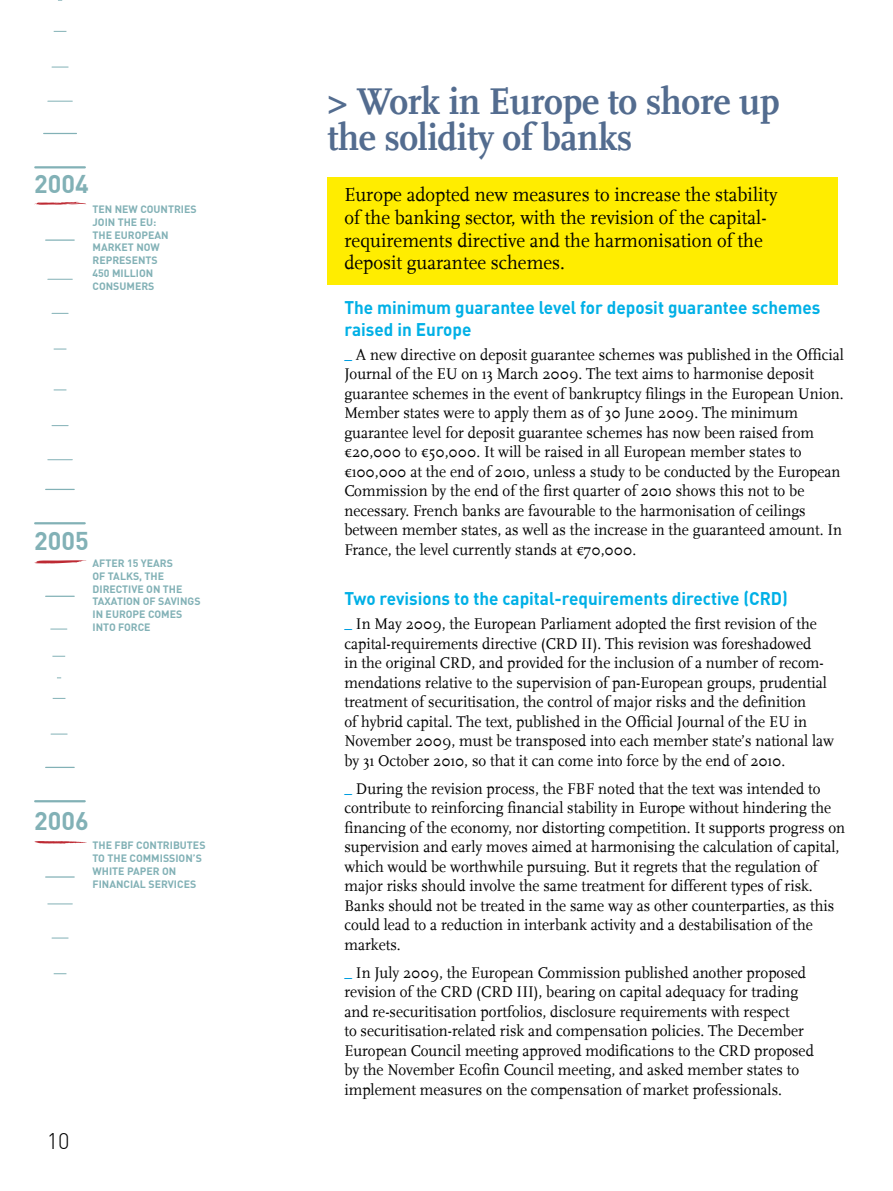
<style>
.page{position:relative;width:893px;height:1191px;background:#fff}
.page>*{position:absolute;margin:0;border:0;box-sizing:border-box;transform-origin:0 0}
.t1{font:700 39px/36.8px "Scala LF";letter-spacing:-.01em;color:#536c8f;scale:.95 1}
.t2{font:700 25.2px "DIN";color:#82b1b6}
.t3{font:300 22.2px "DIN";color:#000}
.t4{font:19.8px/22.8px "Scala";color:#000;scale:.96 1}
.t5{font:700 18px/22.5px "DIN";color:#00b0e6;scale:.95 1}
.t6{font:16.2px/19.5px "Scala";color:#000;scale:.95 1}
.t7{font:700 10.5px/12.8px "DIN";color:#82b1b6}
.s1{color:#009ee0}
</style>
<div class="page">
<div style="left:327px;top:177px;width:511px;height:107px;background:#ffed00"></div>
<svg style="left:54px;top:31px;width:12px;height:1px"></svg>
<svg style="left:52px;top:67px;width:16px;height:1px"></svg>
<svg style="left:48px;top:101px;width:24px;height:1px"></svg>
<hr style="left:44px;top:133px;width:32px;height:1px;background:#82b1b6">
<hr style="left:35px;top:166px;width:50px;height:2px;background:#82b1b6">
<hr style="left:46px;top:239px;width:28px;height:2px;background:#82b1b6">
<svg style="left:46px;top:489px;width:28px;height:1px"></svg>
<hr style="left:35px;top:522px;width:50px;height:2px;background:#82b1b6">
<svg style="left:54px;top:973px;width:12px;height:1px"></svg>
<svg style="left:52px;top:937px;width:16px;height:1px"></svg>
<svg style="left:48px;top:903px;width:24px;height:1px"></svg>
<hr style="left:46px;top:595px;width:28px;height:2px;background:#82b1b6">
<hr style="left:46px;top:766px;width:28px;height:2px;background:#82b1b6">
<hr style="left:35px;top:800px;width:50px;height:2px;background:#82b1b6">
<svg style="left:46px;top:876px;width:28px;height:1px"></svg>
<svg style="left:34px;top:202px;width:53px;height:3px"></svg>
<svg style="left:34px;top:560px;width:53px;height:3px"></svg>
<svg style="left:34px;top:841px;width:53px;height:2px"></svg>
<svg style="left:54px;top:389px;width:12px;height:1px"></svg>
<svg style="left:52px;top:425px;width:16px;height:1px"></svg>
<svg style="left:48px;top:459px;width:24px;height:1px"></svg>
<svg style="left:54px;top:349px;width:12px;height:1px"></svg>
<svg style="left:52px;top:313px;width:16px;height:1px"></svg>
<svg style="left:48px;top:279px;width:24px;height:1px"></svg>
<svg style="left:53px;top:698px;width:12px;height:1px"></svg>
<svg style="left:51px;top:733px;width:16px;height:1px"></svg>
<svg style="left:52px;top:656px;width:13px;height:1px"></svg>
<svg style="left:51px;top:628px;width:16px;height:1px"></svg>
<h2 class="t2" style="left:34px;top:168px;width:56px">2004</h2>
<p class="t7" style="left:93px;top:202px;width:106px">TEN NEW COUNTRIES<br>JOIN THE EU:<br>THE EUROPEAN<br>MARKET NOW<br>REPRESENTS<br>450 MILLION<br>CONSUMERS</p>
<h2 class="t2" style="left:34px;top:524px;width:56px">2005</h2>
<p class="t7" style="left:93px;top:556px;width:110px">AFTER 15 YEARS<br>OF TALKS, THE<br>DIRECTIVE ON THE<br>TAXATION OF SAVINGS<br>IN EUROPE COMES<br>INTO FORCE</p>
<h2 class="t2" style="left:34px;top:804px;width:56px">2006</h2>
<p class="t7" style="left:93px;top:838px;width:114px">THE FBF CONTRIBUTES<br>TO THE COMMISSION’S<br>WHITE PAPER ON<br>FINANCIAL SERVICES</p>
<h3 class="t3" style="left:47px;top:1127px;width:24px">10</h3>
<h1 class="t1" style="left:327px;top:83px;width:478px">&gt; Work in Europe to shore up the solidity of banks</h1>
<p class="t4" style="left:344px;top:183px;width:453px">Europe adopted new measures to increase the stability of the banking sector, with the revision of the capital&shy;requirements directive and the harmonisation of the deposit guarantee schemes.</p>
<p class="t5" style="left:344px;top:295px;width:503px">The minimum guarantee level for deposit guarantee schemes raised in Europe</p>
<p class="t6" style="left:344px;top:345px;width:527px"><span class="s1">_</span> A new directive on deposit guarantee schemes was published in the Official Journal of the EU on 13 March 2009. The text aims to harmonise deposit guarantee schemes in the event of bankruptcy filings in the European Union.<br>Member states were to apply them as of 30 June 2009. The minimum guarantee level for deposit guarantee schemes has now been raised from €20,000 to €50,000. It will be raised in all European member states to €100,000 at the end of 2010, unless a study to be conducted by the European Commission by the end of the first quarter of 2010 shows this not to be necessary. French banks are favourable to the harmonisation of ceilings between member states, as well as the increase in the guaranteed amount. In France, the level currently stands at €70,000.</p>
<p class="t5" style="left:344px;top:587px;width:468px">Two revisions to the capital-requirements directive (CRD)</p>
<p class="t6" style="left:344px;top:614px;width:517px"><span class="s1">_</span> In May 2009, the European Parliament adopted the first revision of the capital-requirements directive (CRD II). This revision was foreshadowed<br>in the original CRD, and provided for the inclusion of a number of recom&shy;mendations relative to the supervision of pan-European groups, prudential treatment of securitisation, the control of major risks and the definition<br>of hybrid capital. The text, published in the Official Journal of the EU in November 2009, must be transposed into each member state’s national law by 31 October 2010, so that it can come into force by the end of 2010.</p>
<p class="t6" style="left:344px;top:779px;width:529px"><span class="s1">_</span> During the revision process, the FBF noted that the text was intended to contribute to reinforcing financial stability in Europe without hindering the financing of the economy, nor distorting competition. It supports progress on supervision and early moves aimed at harmonising the calculation of capital, which would be worthwhile pursuing. But it regrets that the regulation of major risks should involve the same treatment for different types of risk.<br>Banks should not be treated in the same way as other counterparties, as this could lead to a reduction in interbank activity and a destabilisation of the markets.</p>
<p class="t6" style="left:344px;top:963px;width:496px"><span class="s1">_</span> In July 2009, the European Commission published another proposed revision of the CRD (CRD III), bearing on capital adequacy for trading and re-securitisation portfolios, disclosure requirements with respect<br>to securitisation-related risk and compensation policies. The December European Council meeting approved modifications to the CRD proposed by the November Ecofin Council meeting, and asked member states to implement measures on the compensation of market professionals.</p>
</div>
